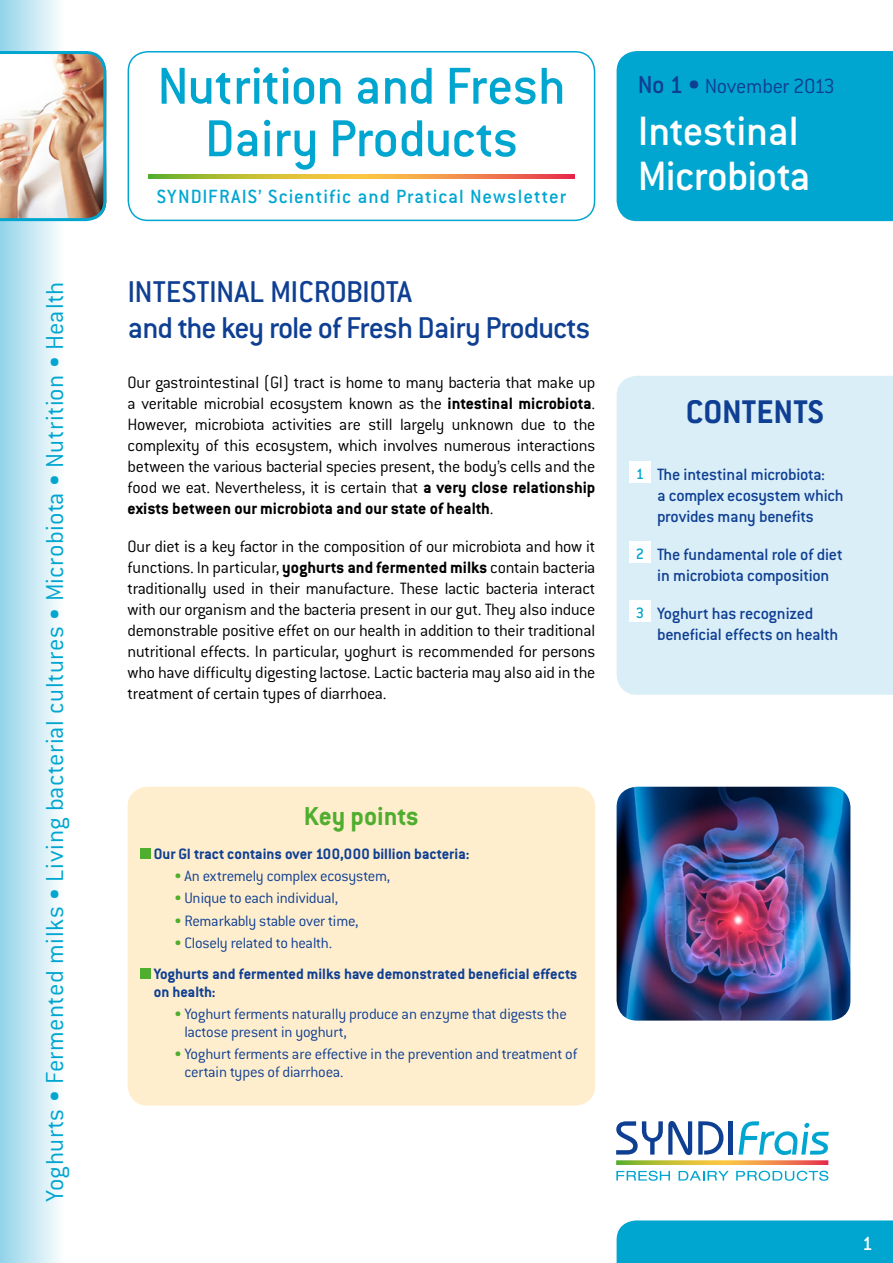
<style>
.page{position:relative;width:893px;height:1263px;background:#fff}
.page>*{position:absolute;margin:0;border:0;box-sizing:border-box;transform-origin:0 0}
.t1{font:500 57px/52.5px "Conduit ITC";letter-spacing:-.01em;color:#00a6d0;text-align:center}
.t2{font:500 45px/45px "Conduit ITC";letter-spacing:-.015em;color:#fff}
.t3{font:700 36px "Conduit ITC";color:#0f3f93}
.t4{font:500 33px/36px "Conduit ITC";letter-spacing:-.03em;color:#0f3f93}
.t5{font:700 28.5px "Conduit ITC";color:#50ae2f}
.t6{font:300 27px "Conduit ITC";letter-spacing:.015em;color:#00a6d0}
.t7{font:300 22.5px "Conduit ITC";letter-spacing:-.02em;color:#0f3f93}
.t8{font:500 21px "Conduit ITC";letter-spacing:.05em;color:#00a6d0}
.t9{font:500 21px "Conduit ITC";color:#fff}
.t10{font:300 18px/21px "Conduit ITC";letter-spacing:-.01em;color:#000;text-align:justify}
.t11{font:500 18px/21px "Conduit ITC";letter-spacing:-.015em;color:#0f3f93}
.t12{font:300 16.5px/18px "Conduit ITC";letter-spacing:-.015em;color:#0f3f93}
.t13{font:700 16.5px/30.8px "Conduit ITC";color:#0f3f93}
.s1{font-weight:700}
.s2{color:#50ae2f}
.s3{font-weight:300;color:#50ae2f}
.s4{font-weight:300}
.s5{font-weight:500;font-size:27px}
.s6{font-size:16.5px;color:#00a6d0}
</style>
<div class="page">
<div style="left:0;top:0;width:64px;height:1263px;background:linear-gradient(to right,#92d3e9,#fbfdfe)"></div>
<img style="left:0;top:50px;width:107px;height:173px">
<svg style="left:738px;top:1121px;width:91px;height:34px"></svg>
<div style="left:728px;top:1121px;width:5px;height:33px;background:#0f3f93"></div>
<svg style="left:698px;top:1121px;width:25px;height:33px"></svg>
<svg style="left:616px;top:1121px;width:76px;height:34px"></svg>
<svg style="left:616px;top:1160px;width:212px;height:5px"></svg>
<svg style="left:616px;top:1171px;width:54px;height:10px"></svg>
<svg style="left:679px;top:1171px;width:50px;height:9px"></svg>
<svg style="left:736px;top:1171px;width:92px;height:10px"></svg>
<div style="left:128px;top:51px;width:467px;height:170px;border:2px solid #00a6d0;border-radius:20px"></div>
<div style="left:617px;top:51px;width:276px;height:170px;background:#00a6d0"></div>
<div style="left:617px;top:1220px;width:276px;height:43px;background:#00a6d0"></div>
<div style="left:617px;top:376px;width:276px;height:319px;background:#d9eef7"></div>
<img style="left:617px;top:787px;width:233px;height:233px">
<svg style="left:149px;top:174px;width:425px;height:5px;background:#d7a040"></svg>
<div style="left:128px;top:787px;width:467px;height:319px;background:#ffeecd;border-radius:20px"></div>
<div style="left:629px;top:462px;width:22px;height:21px;background:#fff"></div>
<div style="left:629px;top:542px;width:22px;height:21px;background:#fff"></div>
<div style="left:629px;top:601px;width:22px;height:21px;background:#fff"></div>
<div style="left:140px;top:848px;width:11px;height:11px;background:#50ae2f"></div>
<div style="left:140px;top:968px;width:11px;height:10px;background:#50ae2f"></div>
<h3 class="t6" style="left:40px;top:1202px;width:922px;rotate:-90deg">Yoghurts • Fermented milks • Living bacterial cultures • Microbiota • Nutrition • Health</h3>
<h1 class="t1" style="left:157px;top:59px;width:410px">Nutrition and Fresh<br>Dairy Products</h1>
<p class="t8" style="left:157px;top:184px;width:411px">SYNDIFRAIS’ Scientific and Pratical Newsletter</p>
<h3 class="t4" style="left:128px;top:273px;width:464px">INTESTINAL MICROBIOTA<br>and the key role of Fresh Dairy Products</h3>
<p class="t10" style="left:128px;top:372px;width:469px">Our gastrointestinal (GI) tract is home to many bacteria that make up a veritable microbial ecosystem known as the <span class="s1">intestinal microbiota</span>.<br>However, microbiota activities are still largely unknown due to the complexity of this ecosystem, which involves numerous interactions between the various bacterial species present, the body’s cells and the food we eat. Nevertheless, it is certain that <span class="s1">a very close relationship exists between our microbiota and our state of health</span>.</p>
<p class="t10" style="left:128px;top:536px;width:469px">Our diet is a key factor in the composition of our microbiota and how it functions. In particular, <span class="s1">yoghurts and fermented milks</span> contain bacteria traditionally used in their manufacture. These lactic bacteria interact with our organism and the bacteria present in our gut. They also induce demonstrable positive effet on our health in addition to their traditional nutritional effects. In particular, yoghurt is recommended for persons who have difficulty digesting lactose. Lactic bacteria may also aid in the treatment of certain types of diarrhoea.</p>
<h3 class="t5" style="left:304px;top:800px;width:116px">Key points</h3>
<p class="t13" style="left:154px;top:838px;width:317px">Our GI tract contains over 100,000 billion bacteria:</p>
<p class="t12" style="left:174px;top:867px;width:218px"><span class="s2">•</span> An extremely complex ecosystem,</p>
<p class="t12" style="left:174px;top:889px;width:165px"><span class="s2">•</span> Unique to each individual,</p>
<p class="t12" style="left:174px;top:911px;width:186px"><span class="s2">•</span> Remarkably stable over time,</p>
<p class="t13" style="left:154px;top:927px;width:425px;text-indent:21px"><span class="s3">•</span> <span class="s4">Closely related to health.<br></span>Yoghurts and fermented milks have demonstrated beneficial effects</p>
<p class="t13" style="left:154px;top:976px;width:63px">on health:</p>
<p class="t12" style="left:184px;top:1005px;width:384px;text-indent:-10px"><span class="s2">•</span> Yoghurt ferments naturally produce an enzyme that digests the lactose present in yoghurt,</p>
<p class="t12" style="left:184px;top:1045px;width:394px;text-indent:-10px"><span class="s2">•</span> Yoghurt ferments are effective in the prevention and treatment of certain types of diarrhoea.</p>
<p class="t7" style="left:638px;top:74px;width:199px"><span class="s5">No 1 •</span> November 2013</p>
<h2 class="t2" style="left:638px;top:108px;width:174px">Intestinal<br>Microbiota</h2>
<h3 class="t3" style="left:686px;top:391px;width:139px">CONTENTS</h3>
<p class="t11" style="left:657px;top:464px;width:188px;text-indent:-21px"><span class="s6">1</span> The intestinal microbiota:<br>a complex ecosystem which provides many benefits</p>
<p class="t11" style="left:636px;top:544px;width:209px;text-align:center"><span class="s6">2</span> The fundamental role of diet in microbiota composition</p>
<p class="t11" style="left:657px;top:603px;width:183px;text-indent:-21px"><span class="s6">3</span> Yoghurt has recognized beneficial effects on health</p>
<p class="t9" style="left:862px;top:1231px;width:12px">1</p>
</div>
